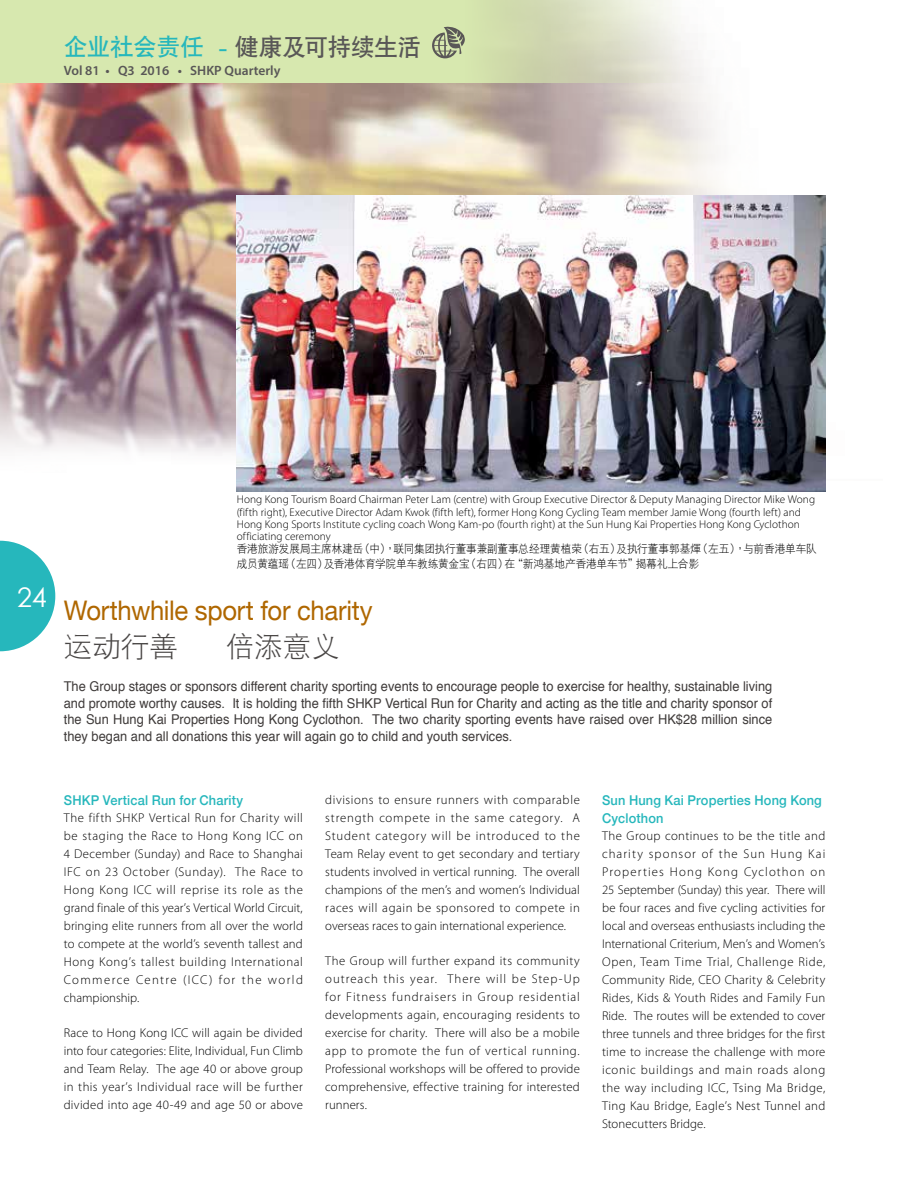
<style>
.page{position:relative;width:902px;height:1191px;background:#fff}
.page>*{position:absolute;margin:0;border:0;box-sizing:border-box;transform-origin:0 0}
.t1{font:28.5px "DFP Hei W3 GB5";color:#494645}
.t2{font:27px "Helvetica Neue";letter-spacing:-.015em;color:#af6700;scale:.95 1}
.t3{font:27px "Century Gothic";color:#fff}
.t4{font:24px "DFP Hei W7 GB5";letter-spacing:-.03em;color:#595757}
.t5{font:13.5px/16.5px "Helvetica";color:#3e3a39;text-align:justify;scale:.95 1}
.t6{font:500 13.5px/18px "Helvetica Neue";letter-spacing:.015em;color:#26b7bc;scale:.95 1}
.t7{font:600 13.5px "Myriad Pro";color:#595757}
.t8{font:300 12.75px/18px "Myriad Pro";letter-spacing:.02em;color:#000;text-align:justify}
.t9{font:300 11.25px/12px "Myriad Pro";letter-spacing:.005em;color:#000}
.t10{font:11.25px/14.2px "DFP Hei W3 GB5";letter-spacing:-.02em;color:#000;scale:.95 1}
.s1{color:#26b7bc}
.s2{font-family:"Helvetica Neue";font-size:24.9px;color:#26b7bc}
</style>
<div class="page">
<img style="left:0;top:76px;width:826px;height:405px">
<img style="left:237px;top:196px;width:588px;height:295px">
<svg style="left:0;top:0;width:703px;height:83px;background:#d8e5b6"></svg>
<svg style="left:0;top:541px;width:55px;height:110px"></svg>
<svg style="left:432px;top:24px;width:35px;height:34px"></svg>
<h3 class="t4" style="left:64px;top:34px;width:359px"><span class="s1">企業社會責任</span> <span class="s2">-</span> 健康及可持續生活</h3>
<p class="t7" style="left:64px;top:61px;width:218px">Vol 81 • Q3 2016 • SHKP Quarterly</p>
<h2 class="t3" style="left:17px;top:581px;width:31px">24</h2>
<p class="t9" style="left:237px;top:493px;width:580px">Hong Kong Tourism Board Chairman Peter Lam (centre) with Group Executive Director &amp; Deputy Managing Director Mike Wong (fifth right), Executive Director Adam Kwok (fifth left), former Hong Kong Cycling Team member Jamie Wong (fourth left) and Hong Kong Sports Institute cycling coach Wong Kam-po (fourth right) at the Sun Hung Kai Properties Hong Kong Cyclothon officiating ceremony</p>
<p class="t10" style="left:237px;top:542px;width:612px">香港旅游發展局主席林建岳（中），聯同集團執行董事兼副董事總經理黃植榮（右五）及執行董事郭基煇（左五），與前香港單車隊成員黃蘊瑤（左四）及香港體育學院單車教練黃金寶（右四）在“新鴻基地產香港單車節”揭幕禮上合影</p>
<h2 class="t2" style="left:64px;top:590px;width:327px">Worthwhile sport for charity</h2>
<h1 class="t1" style="left:64px;top:632px;width:115px">運動行善</h1>
<h1 class="t1" style="left:226px;top:632px;width:115px">倍添意義</h1>
<p class="t5" style="left:64px;top:679px;width:747px">The Group stages or sponsors different charity sporting events to encourage people to exercise for healthy, sustainable living and promote worthy causes. It is holding the fifth SHKP Vertical Run for Charity and acting as the title and charity sponsor of the Sun Hung Kai Properties Hong Kong Cyclothon. The two charity sporting events have raised over HK$28 million since they began and all donations this year will again go to child and youth services.</p>
<p class="t6" style="left:64px;top:790px;width:190px">SHKP Vertical Run for Charity</p>
<p class="t8" style="left:64px;top:809px;width:241px">The fifth SHKP Vertical Run for Charity will be staging the Race to Hong Kong ICC on 4 December (Sunday) and Race to Shanghai IFC on 23 October (Sunday). The Race to Hong Kong ICC will reprise its role as the grand finale of this year’s Vertical World Circuit, bringing elite runners from all over the world to compete at the world’s seventh tallest and Hong Kong’s tallest building International Commerce Centre (ICC) for the world championship.</p>
<p class="t8" style="left:64px;top:1024px;width:241px">Race to Hong Kong ICC will again be divided into four categories: Elite, Individual, Fun Climb and Team Relay. The age 40 or above group in this year’s Individual race will be further divided into age 40-49 and age 50 or above</p>
<p class="t8" style="left:325px;top:791px;width:256px">divisions to ensure runners with comparable strength compete in the same category. A Student category will be introduced to the Team Relay event to get secondary and tertiary students involved in vertical running. The overall champions of the men’s and women’s Individual races will again be sponsored to compete in overseas races to gain international experience.</p>
<p class="t8" style="left:325px;top:952px;width:256px">The Group will further expand its community outreach this year. There will be Step-Up for Fitness fundraisers in Group residential developments again, encouraging residents to exercise for charity. There will also be a mobile app to promote the fun of vertical running.<br>Professional workshops will be offered to provide comprehensive, effective training for interested runners.</p>
<p class="t6" style="left:602px;top:790px;width:233px">Sun Hung Kai Properties Hong Kong<br>Cyclothon</p>
<p class="t8" style="left:602px;top:826px;width:225px">The Group continues to be the title and charity sponsor of the Sun Hung Kai Properties Hong Kong Cyclothon on 25 September (Sunday) this year. There will be four races and five cycling activities for local and overseas enthusiasts including the International Criterium, Men’s and Women’s Open, Team Time Trial, Challenge Ride, Community Ride, CEO Charity &amp; Celebrity Rides, Kids &amp; Youth Rides and Family Fun Ride. The routes will be extended to cover three tunnels and three bridges for the first time to increase the challenge with more iconic buildings and main roads along the way including ICC, Tsing Ma Bridge, Ting Kau Bridge, Eagle’s Nest Tunnel and Stonecutters Bridge.</p>
</div>
